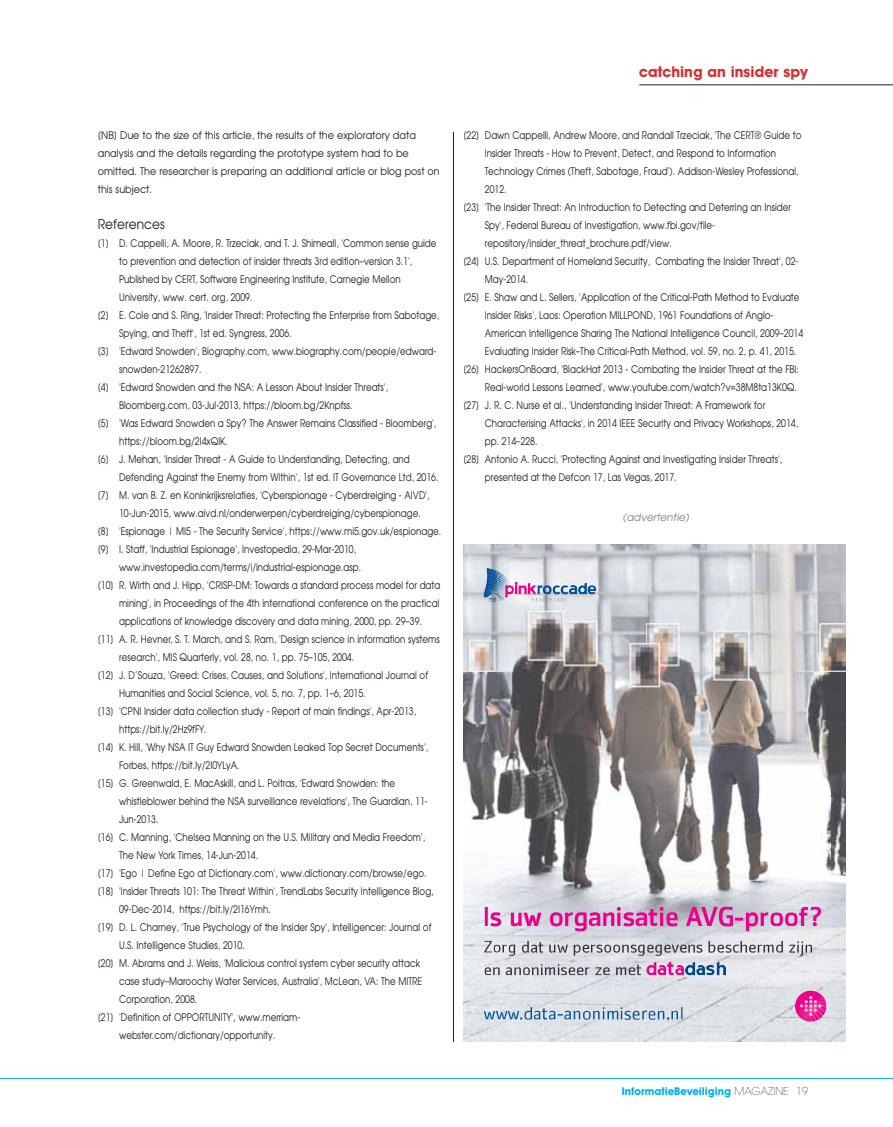
<style>
.page{position:relative;width:893px;height:1127px;background:#fff}
.page>*{position:absolute;margin:0;border:0;box-sizing:border-box;transform-origin:0 0}
.t1{font:700 15px "Avant Garde IT Cby BT";color:#d73032}
.t2{font:13.5px "Avant Garde";color:#231f20;scale:.91 1}
.t3{font:700 10.8px "Avant Garde IT Cby BT";color:#00aeef}
.t4{font:10.5px "Avant Garde";color:#231f20;scale:.83 1}
.t5{font:10.5px/18px "Avant Garde";color:#231f20;scale:.92 1}
.t6{font:italic 10.5px "Avant Garde";color:#808285}
.s1{font-family:"Avant Garde";font-weight:200;color:#231f20}
</style>
<div class="page">
<hr style="left:0;top:1078px;width:893px;height:1px;background:#00aeef">
<hr style="left:639px;top:85px;width:254px;height:1px;background:#231f20">
<hr style="left:453px;top:132px;width:1px;height:910px;background:#231f20">
<img style="left:463px;top:544px;width:368px;height:466px">
<svg style="left:647px;top:961px;width:79px;height:14px"></svg>
<svg style="left:795px;top:990px;width:31px;height:31px"></svg>
<img style="left:796px;top:1007px;width:4px;height:3px">
<svg style="left:800px;top:993px;width:24px;height:17px"></svg>
<svg style="left:484px;top:568px;width:112px;height:32px"></svg>
<img style="left:463px;top:600px;width:184px;height:441px">
<img style="left:647px;top:544px;width:198px;height:313px">
<img style="left:485px;top:906px;width:283px;height:25px">
<img style="left:485px;top:924px;width:162px;height:7px">
<img style="left:509px;top:941px;width:303px;height:15px">
<img style="left:509px;top:951px;width:135px;height:5px">
<svg style="left:484px;top:941px;width:23px;height:11px"></svg>
<img style="left:485px;top:964px;width:156px;height:11px">
<img style="left:520px;top:1007px;width:163px;height:13px">
<img style="left:520px;top:1018px;width:124px;height:2px">
<img style="left:484px;top:1011px;width:35px;height:8px">
<img style="left:485px;top:1016px;width:33px;height:3px">
<img style="left:811px;top:906px;width:10px;height:20px">
<img style="left:799px;top:907px;width:9px;height:19px">
<img style="left:770px;top:912px;width:28px;height:14px">
<img style="left:706px;top:920px;width:58px;height:11px">
<img style="left:650px;top:919px;width:51px;height:7px">
<svg style="left:701px;top:907px;width:1px;height:24px"></svg>
<img style="left:674px;top:951px;width:138px;height:5px">
<img style="left:647px;top:945px;width:24px;height:11px">
<img style="left:647px;top:1010px;width:184px;height:31px">
<img style="left:831px;top:857px;width:14px;height:184px">
<p class="t5" style="left:98px;top:127px;width:373px">[NB] Due to the size of this article, the results of the exploratory data analysis and the details regarding the prototype system had to be omitted. The researcher is preparing an additional article or blog post on this subject.</p>
<p class="t2" style="left:98px;top:217px;width:75px">References</p>
<p class="t4" style="left:98px;top:238px;width:410px">[1] D. Cappelli, A. Moore, R. Trzeciak, and T. J. Shimeall, 'Common sense guide</p>
<p class="t4" style="left:119px;top:256px;width:355px">to prevention and detection of insider threats 3rd edition–version 3.1',</p>
<p class="t4" style="left:119px;top:274px;width:341px">Published by CERT, Software Engineering Institute, Carnegie Mellon</p>
<p class="t4" style="left:119px;top:292px;width:162px">University, www. cert. org, 2009.</p>
<p class="t4" style="left:98px;top:310px;width:413px">[2] E. Cole and S. Ring, 'Insider Threat: Protecting the Enterprise from Sabotage,</p>
<p class="t4" style="left:119px;top:328px;width:209px">Spying, and Theft', 1st ed. Syngress, 2006.</p>
<p class="t4" style="left:98px;top:346px;width:409px">[3] 'Edward Snowden', Biography.com, www.biography.com/people/edward-</p>
<p class="t4" style="left:119px;top:364px;width:101px">snowden-21262897.</p>
<p class="t4" style="left:98px;top:382px;width:351px">[4] 'Edward Snowden and the NSA: A Lesson About Insider Threats',</p>
<p class="t4" style="left:119px;top:400px;width:283px">Bloomberg.com, 03-Jul-2013, https://bloom.bg/2Knpfss.</p>
<p class="t4" style="left:98px;top:418px;width:409px">[5] 'Was Edward Snowden a Spy? The Answer Remains Classified - Bloomberg',</p>
<p class="t4" style="left:119px;top:436px;width:132px">https://bloom.bg/2I4xQlK.</p>
<p class="t4" style="left:98px;top:454px;width:377px">[6] J. Mehan, 'Insider Threat - A Guide to Understanding, Detecting, and</p>
<p class="t4" style="left:119px;top:472px;width:386px">Defending Against the Enemy from Within', 1st ed. IT Governance Ltd, 2016.</p>
<p class="t4" style="left:98px;top:490px;width:401px">[7] M. van B. Z. en Koninkrijksrelaties, 'Cyberspionage - Cyberdreiging - AIVD',</p>
<p class="t4" style="left:119px;top:508px;width:365px">10-Jun-2015, www.aivd.nl/onderwerpen/cyberdreiging/cyberspionage.</p>
<p class="t4" style="left:98px;top:526px;width:415px">[8] 'Espionage | MI5 - The Security Service', https://www.mi5.gov.uk/espionage.</p>
<p class="t4" style="left:98px;top:544px;width:313px">[9] I. Staff, 'Industrial Espionage', Investopedia, 29-Mar-2010,</p>
<p class="t4" style="left:119px;top:562px;width:293px">www.investopedia.com/terms/i/industrial-espionage.asp.</p>
<p class="t4" style="left:98px;top:580px;width:414px">[10] R. Wirth and J. Hipp, 'CRISP-DM: Towards a standard process model for data</p>
<p class="t4" style="left:119px;top:598px;width:387px">mining', in Proceedings of the 4th international conference on the practical</p>
<p class="t4" style="left:119px;top:616px;width:366px">applications of knowledge discovery and data mining, 2000, pp. 29–39.</p>
<p class="t4" style="left:98px;top:634px;width:414px">[11] A. R. Hevner, S. T. March, and S. Ram, 'Design science in information systems</p>
<p class="t4" style="left:119px;top:652px;width:285px">research', MIS Quarterly, vol. 28, no. 1, pp. 75–105, 2004.</p>
<p class="t4" style="left:98px;top:670px;width:399px">[12] J. D’Souza, 'Greed: Crises, Causes, and Solutions', International Journal of</p>
<p class="t4" style="left:119px;top:688px;width:299px">Humanities and Social Science, vol. 5, no. 7, pp. 1–6, 2015.</p>
<p class="t4" style="left:98px;top:706px;width:385px">[13] 'CPNI Insider data collection study - Report of main findings', Apr-2013,</p>
<p class="t4" style="left:119px;top:724px;width:106px">https://bit.ly/2Hz9fFY.</p>
<p class="t4" style="left:98px;top:742px;width:399px">[14] K. Hill, 'Why NSA IT Guy Edward Snowden Leaked Top Secret Documents',</p>
<p class="t4" style="left:119px;top:760px;width:147px">Forbes, https://bit.ly/2I0YLyA.</p>
<p class="t4" style="left:98px;top:778px;width:360px">[15] G. Greenwald, E. MacAskill, and L. Poitras, 'Edward Snowden: the</p>
<p class="t4" style="left:119px;top:796px;width:373px">whistleblower behind the NSA surveillance revelations', The Guardian, 11-</p>
<p class="t4" style="left:119px;top:814px;width:49px">Jun-2013.</p>
<p class="t4" style="left:98px;top:832px;width:396px">[16] C. Manning, 'Chelsea Manning on the U.S. Military and Media Freedom',</p>
<p class="t4" style="left:119px;top:850px;width:169px">The New York Times, 14-Jun-2014.</p>
<p class="t4" style="left:98px;top:868px;width:398px">[17] 'Ego | Define Ego at Dictionary.com', www.dictionary.com/browse/ego.</p>
<p class="t4" style="left:98px;top:886px;width:406px">[18] 'Insider Threats 101: The Threat Within', TrendLabs Security Intelligence Blog,</p>
<p class="t4" style="left:119px;top:904px;width:184px">09-Dec-2014, https://bit.ly/2I16Ymh.</p>
<p class="t4" style="left:98px;top:922px;width:403px">[19] D. L. Charney, 'True Psychology of the Insider Spy', Intelligencer: Journal of</p>
<p class="t4" style="left:119px;top:940px;width:153px">U.S. Intelligence Studies, 2010.</p>
<p class="t4" style="left:98px;top:958px;width:390px">[20] M. Abrams and J. Weiss, 'Malicious control system cyber security attack</p>
<p class="t4" style="left:119px;top:976px;width:367px">case study–Maroochy Water Services, Australia', McLean, VA: The MITRE</p>
<p class="t4" style="left:119px;top:994px;width:96px">Corporation, 2008.</p>
<p class="t4" style="left:98px;top:1012px;width:245px">[21] 'Definition of OPPORTUNITY', www.merriam-</p>
<p class="t4" style="left:119px;top:1030px;width:189px">webster.com/dictionary/opportunity.</p>
<h1 class="t1" style="left:639px;top:66px;width:170px">catching an insider spy</h1>
<p class="t4" style="left:464px;top:130px;width:408px">[22] Dawn Cappelli, Andrew Moore, and Randall Trzeciak, 'The CERT® Guide to</p>
<p class="t4" style="left:485px;top:148px;width:352px">Insider Threats - How to Prevent, Detect, and Respond to Information</p>
<p class="t4" style="left:485px;top:166px;width:379px">Technology Crimes (Theft, Sabotage, Fraud'). Addison-Wesley Professional,</p>
<p class="t4" style="left:485px;top:184px;width:28px">2012.</p>
<p class="t4" style="left:464px;top:202px;width:396px">[23] 'The Insider Threat: An Introduction to Detecting and Deterring an Insider</p>
<p class="t4" style="left:485px;top:220px;width:279px">Spy', Federal Bureau of Investigation, www.fbi.gov/file-</p>
<p class="t4" style="left:485px;top:238px;width:227px">repository/insider_threat_brochure.pdf/view.</p>
<p class="t4" style="left:464px;top:256px;width:405px">[24] U.S. Department of Homeland Security, Combating the Insider Threat', 02-</p>
<p class="t4" style="left:485px;top:274px;width:54px">May-2014.</p>
<p class="t4" style="left:464px;top:292px;width:406px">[25] E. Shaw and L. Sellers, 'Application of the Critical-Path Method to Evaluate</p>
<p class="t4" style="left:485px;top:310px;width:349px">Insider Risks', Laos: Operation MILLPOND, 1961 Foundations of Anglo-</p>
<p class="t4" style="left:485px;top:328px;width:385px">American Intelligence Sharing The National Intelligence Council, 2009–2014</p>
<p class="t4" style="left:485px;top:346px;width:377px">Evaluating Insider Risk–The Critical-Path Method, vol. 59, no. 2, p. 41, 2015.</p>
<p class="t4" style="left:464px;top:364px;width:406px">[26] HackersOnBoard, 'BlackHat 2013 - Combating the Insider Threat at the FBI:</p>
<p class="t4" style="left:485px;top:382px;width:377px">Real-world Lessons Learned', www.youtube.com/watch?v=38M8ta13K0Q.</p>
<p class="t4" style="left:464px;top:400px;width:365px">[27] J. R. C. Nurse et al., 'Understanding Insider Threat: A Framework for</p>
<p class="t4" style="left:485px;top:418px;width:379px">Characterising Attacks', in 2014 IEEE Security and Privacy Workshops, 2014,</p>
<p class="t4" style="left:485px;top:436px;width:65px">pp. 214–228.</p>
<p class="t4" style="left:464px;top:454px;width:386px">[28] Antonio A. Rucci, 'Protecting Against and Investigating Insider Threats',</p>
<p class="t4" style="left:485px;top:472px;width:233px">presented at the Defcon 17, Las Vegas, 2017.</p>
<p class="t6" style="left:623px;top:512px;width:68px">(advertentie)</p>
<p class="t3" style="left:622px;top:1087px;width:188px">InformatieBeveiliging <span class="s1">MAGAZINE 19</span></p>
</div>
